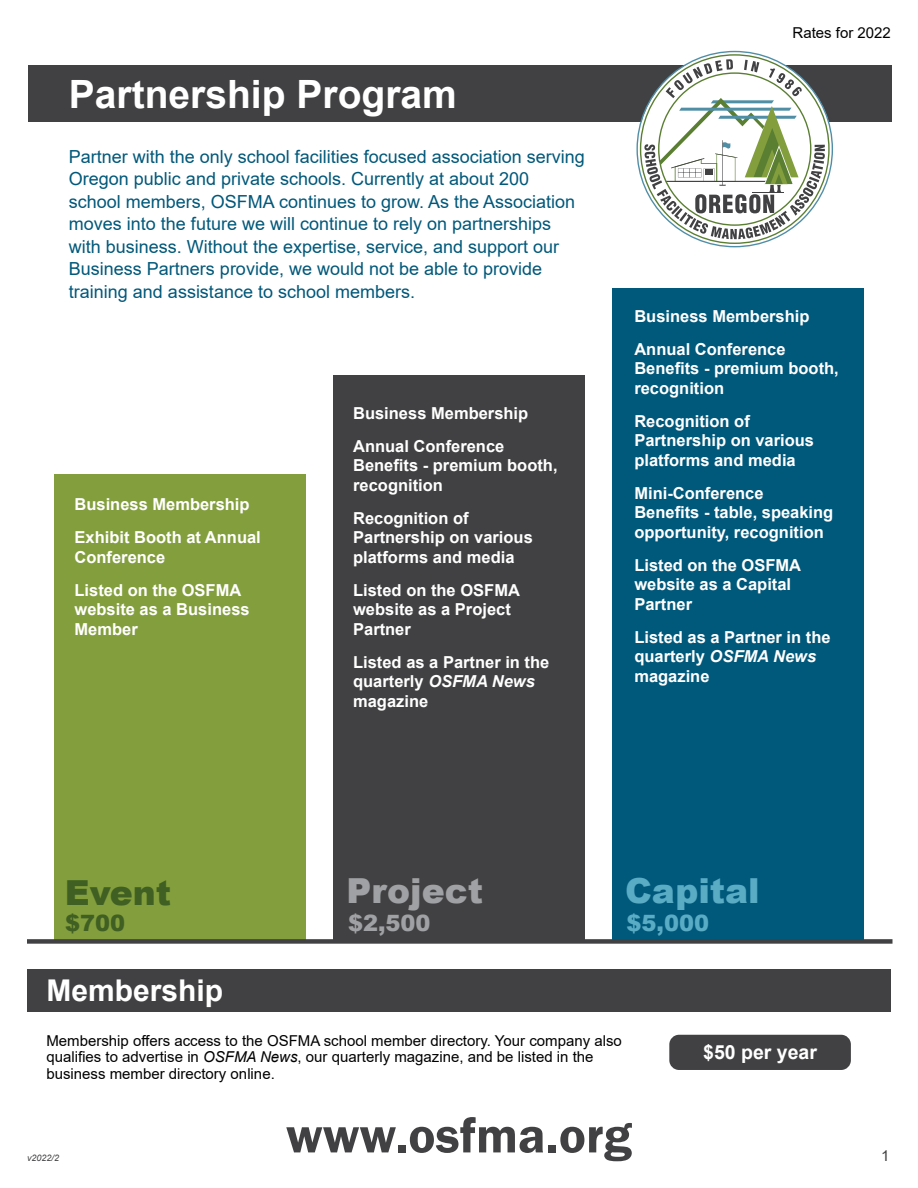
<style>
.page{position:relative;width:918px;height:1188px;background:#fff}
.page>*{position:absolute;margin:0;border:0;box-sizing:border-box;transform-origin:0 0}
.t1{font:600 51px "Franklin Gothic";color:#414042}
.t2{font:700 39px "Arial";color:#fff}
.t3{font:900 34.5px "Arial";color:#9fa1a4}
.t4{font:900 34.5px "Arial";color:#5aacc5}
.t5{font:900 34.5px "Arial";color:#405f22}
.t6{font:700 30px "Arial";color:#fff}
.t7{font:900 22.5px "Arial";color:#5aacc5}
.t8{font:900 22.5px "Arial";color:#9fa1a4}
.t9{font:900 22.5px "Arial";color:#405f22}
.t10{font:700 19.5px "Arial";color:#fff}
.t11{font:18px/22.5px "Arial";color:#00587a}
.t12{font:700 16.5px/19.5px "Arial";color:#fff}
.t13{font:15px/16.5px "Arial";color:#000}
.t14{font:15px "Arial";color:#414042}
.t15{font:italic 9px "Arial";color:#414042}
.s1{font-style:italic}
</style>
<div class="page">
<div style="left:27px;top:969px;width:864px;height:42px;background:#414042"></div>
<div style="left:54px;top:474px;width:252px;height:467px;background:#839e3d"></div>
<div style="left:333px;top:375px;width:252px;height:566px;background:#414042"></div>
<div style="left:612px;top:288px;width:252px;height:653px;background:#00587a"></div>
<div style="left:28px;top:65px;width:864px;height:57px;background:#414042"></div>
<svg style="left:636px;top:51px;width:197px;height:196px"></svg>
<div style="left:669px;top:1035px;width:182px;height:35px;background:#414042;border-radius:10px"></div>
<div style="left:27px;top:939px;width:865px;height:5px;background:#414042"></div>
<h2 class="t2" style="left:69px;top:67px;width:389px">Partnership Program</h2>
<p class="t11" style="left:69px;top:145px;width:517px">Partner with the only school facilities focused association serving Oregon public and private schools. Currently at about 200 school members, OSFMA continues to grow. As the Association moves into the future we will continue to rely on partnerships with business. Without the expertise, service, and support our Business Partners provide, we would not be able to provide training and assistance to school members.</p>
<p class="t12" style="left:75px;top:488px;width:188px;line-height:33px">Business Membership<br>Exhibit Booth at Annual</p>
<p class="t12" style="left:75px;top:540px;width:168px;line-height:33px">Conference<br>Listed on the OSFMA</p>
<p class="t12" style="left:75px;top:600px;width:177px">website as a Business<br>Member</p>
<p class="t12" style="left:353px;top:397px;width:177px;line-height:33px">Business Membership<br>Annual Conference</p>
<p class="t12" style="left:353px;top:456px;width:206px">Benefits - premium booth, recognition</p>
<p class="t12" style="left:353px;top:508px;width:181px">Recognition of<br>Partnership on various platforms and media</p>
<p class="t12" style="left:353px;top:580px;width:168px">Listed on the OSFMA website as a Project<br>Partner</p>
<p class="t12" style="left:353px;top:652px;width:198px">Listed as a Partner in the quarterly <span class="s1">OSFMA News </span>magazine</p>
<p class="t13" style="left:793px;top:24px;width:100px">Rates for 2022</p>
<p class="t12" style="left:634px;top:299px;width:177px;line-height:33px">Business Membership<br>Annual Conference</p>
<p class="t12" style="left:634px;top:359px;width:206px">Benefits - premium booth, recognition</p>
<p class="t12" style="left:634px;top:411px;width:181px">Recognition of<br>Partnership on various platforms and media</p>
<p class="t12" style="left:634px;top:483px;width:200px">Mini-Conference<br>Benefits - table, speaking opportunity, recognition</p>
<p class="t12" style="left:634px;top:555px;width:168px">Listed on the OSFMA website as a Capital<br>Partner</p>
<p class="t12" style="left:634px;top:627px;width:198px">Listed as a Partner in the quarterly <span class="s1">OSFMA News </span>magazine</p>
<h3 class="t5" style="left:65px;top:868px;width:108px">Event</h3>
<h3 class="t3" style="left:346px;top:865px;width:138px">Project</h3>
<h3 class="t4" style="left:625px;top:865px;width:136px">Capital</h3>
<h3 class="t9" style="left:65px;top:907px;width:62px">$700</h3>
<h3 class="t7" style="left:627px;top:907px;width:84px">$5,000</h3>
<h3 class="t8" style="left:348px;top:907px;width:84px">$2,500</h3>
<h3 class="t6" style="left:46px;top:969px;width:178px">Membership</h3>
<p class="t13" style="left:46px;top:1032px;width:577px">Membership offers access to the OSFMA school member directory. Your company also qualifies to advertise in <span class="s1">OSFMA News</span>, our quarterly magazine, and be listed in the business member directory online.</p>
<p class="t15" style="left:27px;top:1152px;width:34px">v2022/2</p>
<h1 class="t1" style="left:286px;top:1104px;width:347px">www.osfma.org</h1>
<p class="t10" style="left:703px;top:1039px;width:115px">$50 per year</p>
<p class="t14" style="left:881px;top:1145px;width:10px">1</p>
</div>
